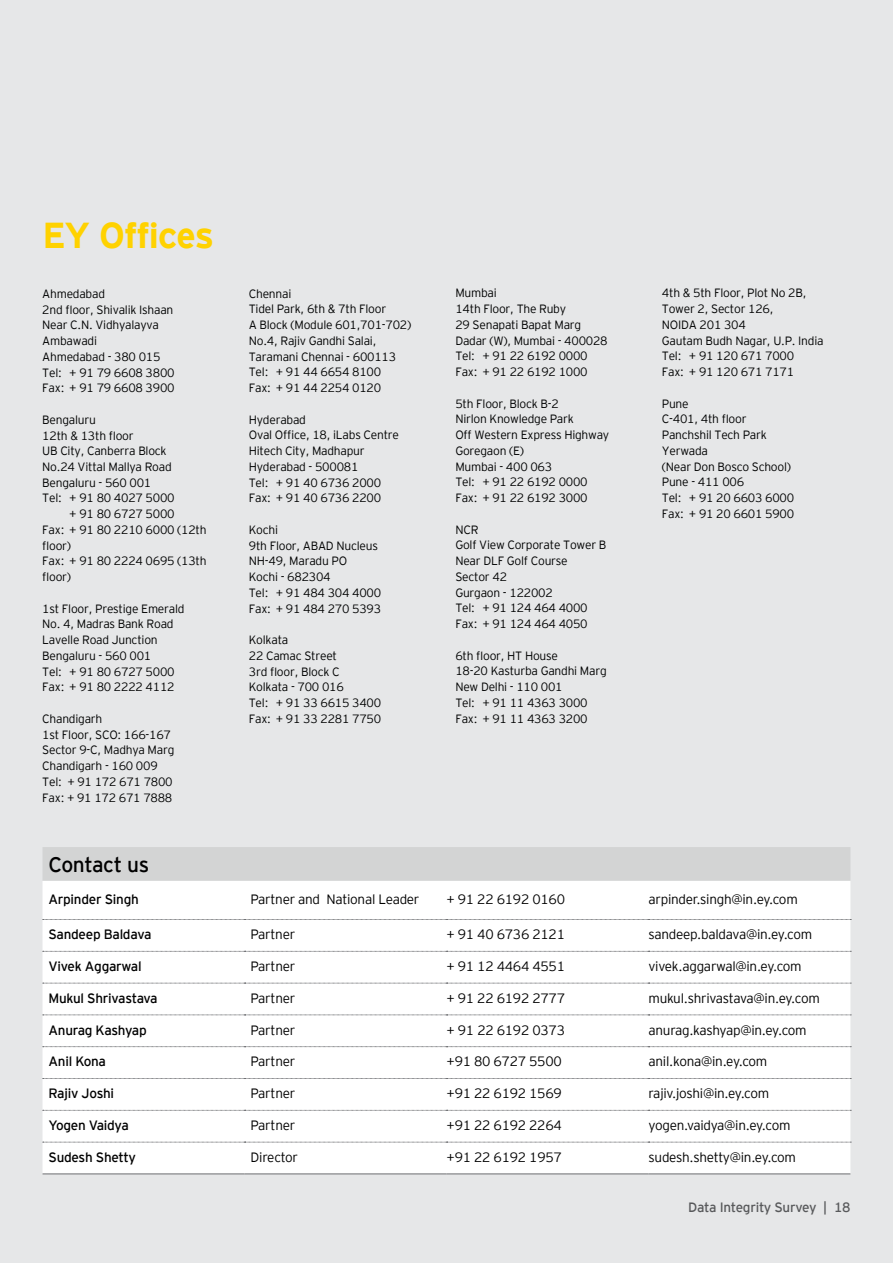
<style>
.page{position:relative;width:893px;height:1263px;background:#e6e7e8}
.page>*{position:absolute;margin:0;border:0;box-sizing:border-box;transform-origin:0 0}
.t1{font:700 36px "EY Interstate";letter-spacing:-.03em;color:#ffd200}
.t2{font:21px "EY Interstate";letter-spacing:-.02em;color:#000}
.t3{font:300 13.5px "EY Interstate";letter-spacing:-.02em;color:#000}
.t4{font:13.5px "EY Interstate";letter-spacing:-.02em;color:#000}
.t5{font:13.5px "EY Interstate";letter-spacing:-.02em;color:#58595b}
.t6{font:300 12px/15.8px "EY Interstate";letter-spacing:-.02em;color:#000101}
</style>
<div class="page">
<div style="left:43px;top:847px;width:807px;height:34px;background:#d3d4d4"></div>
<div style="left:43px;top:881px;width:807px;height:38px;background:#fff"></div>
<div style="left:43px;top:920px;width:807px;height:254px;background:#fff"></div>
<svg style="left:43px;top:919px;width:808px;height:1px"></svg>
<svg style="left:43px;top:951px;width:808px;height:1px"></svg>
<svg style="left:43px;top:983px;width:808px;height:1px"></svg>
<svg style="left:43px;top:1015px;width:808px;height:1px"></svg>
<svg style="left:43px;top:1046px;width:808px;height:1px"></svg>
<svg style="left:43px;top:1078px;width:808px;height:1px"></svg>
<svg style="left:43px;top:1110px;width:808px;height:1px"></svg>
<svg style="left:43px;top:1142px;width:808px;height:1px"></svg>
<hr style="left:43px;top:1174px;width:201px;height:1px;background:#6d6e71">
<hr style="left:244px;top:1174px;width:202px;height:1px;background:#6d6e71">
<hr style="left:446px;top:1174px;width:202px;height:1px;background:#6d6e71">
<hr style="left:648px;top:1174px;width:202px;height:1px;background:#6d6e71">
<h1 class="t1" style="left:43px;top:209px;width:173px">EY Offices</h1>
<p class="t6" style="left:42px;top:285px;width:134px">Ahmedabad<br>2nd floor, Shivalik Ishaan<br>Near C.N. Vidhyalayva<br>Ambawadi<br>Ahmedabad - 380 015<br>Tel: + 91 79 6608 3800<br>Fax: + 91 79 6608 3900</p>
<p class="t6" style="left:42px;top:411px;width:55px">Bengaluru</p>
<p class="t6" style="left:42px;top:427px;width:93px">12th &amp; 13th floor</p>
<p class="t6" style="left:42px;top:442px;width:126px">UB City, Canberra Block</p>
<p class="t6" style="left:42px;top:458px;width:131px">No.24 Vittal Mallya Road</p>
<p class="t6" style="left:42px;top:474px;width:111px">Bengaluru - 560 001</p>
<p class="t6" style="left:42px;top:490px;width:134px">Tel: + 91 80 4027 5000</p>
<p class="t6" style="left:69px;top:505px;width:107px">+ 91 80 6727 5000</p>
<p class="t6" style="left:42px;top:521px;width:166px">Fax: + 91 80 2210 6000 (12th</p>
<p class="t6" style="left:42px;top:537px;width:30px">floor)</p>
<p class="t6" style="left:42px;top:553px;width:166px">Fax: + 91 80 2224 0695 (13th</p>
<p class="t6" style="left:42px;top:568px;width:30px">floor)</p>
<p class="t6" style="left:42px;top:600px;width:144px">1st Floor, Prestige Emerald<br>No. 4, Madras Bank Road<br>Lavelle Road Junction<br>Bengaluru - 560 001<br>Tel: + 91 80 6727 5000<br>Fax: + 91 80 2222 4112</p>
<p class="t6" style="left:42px;top:710px;width:134px">Chandigarh<br>1st Floor, SCO: 166-167<br>Sector 9-C, Madhya Marg<br>Chandigarh - 160 009<br>Tel: + 91 172 671 7800<br>Fax: + 91 172 671 7888</p>
<p class="t6" style="left:249px;top:285px;width:164px">Chennai<br>Tidel Park, 6th &amp; 7th Floor<br>A Block (Module 601,701-702)<br>No.4, Rajiv Gandhi Salai,<br>Taramani Chennai - 600113<br>Tel: + 91 44 6654 8100<br>Fax: + 91 44 2254 0120</p>
<p class="t6" style="left:249px;top:411px;width:152px">Hyderabad<br>Oval Office, 18, iLabs Centre<br>Hitech City, Madhapur<br>Hyderabad - 500081<br>Tel: + 91 40 6736 2000<br>Fax: + 91 40 6736 2200</p>
<p class="t6" style="left:249px;top:521px;width:134px">Kochi<br>9th Floor, ABAD Nucleus<br>NH-49, Maradu PO<br>Kochi - 682304<br>Tel: + 91 484 304 4000<br>Fax: + 91 484 270 5393</p>
<p class="t6" style="left:249px;top:631px;width:134px">Kolkata<br>22 Camac Street<br>3rd floor, Block C<br>Kolkata - 700 016<br>Tel: + 91 33 6615 3400<br>Fax: + 91 33 2281 7750</p>
<p class="t6" style="left:455px;top:285px;width:154px">Mumbai<br>14th Floor, The Ruby<br>29 Senapati Bapat Marg<br>Dadar (W), Mumbai - 400028<br>Tel: + 91 22 6192 0000<br>Fax: + 91 22 6192 1000</p>
<p class="t6" style="left:455px;top:395px;width:155px">5th Floor, Block B-2<br>Nirlon Knowledge Park<br>Off Western Express Highway<br>Goregaon (E)<br>Mumbai - 400 063<br>Tel: + 91 22 6192 0000<br>Fax: + 91 22 6192 3000</p>
<p class="t6" style="left:455px;top:521px;width:152px">NCR<br>Golf View Corporate Tower B<br>Near DLF Golf Course<br>Sector 42<br>Gurgaon - 122002<br>Tel: + 91 124 464 4000<br>Fax: + 91 124 464 4050</p>
<p class="t6" style="left:455px;top:647px;width:153px">6th floor, HT House<br>18-20 Kasturba Gandhi Marg<br>New Delhi - 110 001<br>Tel: + 91 11 4363 3000<br>Fax: + 91 11 4363 3200</p>
<p class="t6" style="left:662px;top:284px;width:163px">4th &amp; 5th Floor, Plot No 2B,<br>Tower 2, Sector 126,<br>NOIDA 201 304<br>Gautam Budh Nagar, U.P. India<br>Tel: + 91 120 671 7000<br>Fax: + 91 120 671 7171</p>
<p class="t6" style="left:662px;top:395px;width:134px">Pune<br>C-401, 4th floor<br>Panchshil Tech Park<br>Yerwada<br>(Near Don Bosco School)<br>Pune - 411 006<br>Tel: + 91 20 6603 6000<br>Fax: + 91 20 6601 5900</p>
<h2 class="t2" style="left:49px;top:850px;width:102px">Contact us</h2>
<p class="t4" style="left:49px;top:890px;width:92px">Arpinder Singh</p>
<p class="t3" style="left:250px;top:890px;width:170px">Partner and National Leader</p>
<p class="t3" style="left:446px;top:890px;width:120px">+ 91 22 6192 0160</p>
<p class="t3" style="left:648px;top:890px;width:151px">arpinder.singh@in.ey.com</p>
<p class="t4" style="left:49px;top:925px;width:104px">Sandeep Baldava</p>
<p class="t3" style="left:251px;top:925px;width:46px">Partner</p>
<p class="t3" style="left:446px;top:925px;width:120px">+ 91 40 6736 2121</p>
<p class="t3" style="left:648px;top:925px;width:165px">sandeep.baldava@in.ey.com</p>
<p class="t4" style="left:49px;top:957px;width:95px">Vivek Aggarwal</p>
<p class="t3" style="left:251px;top:957px;width:46px">Partner</p>
<p class="t3" style="left:446px;top:957px;width:120px">+ 91 12 4464 4551</p>
<p class="t3" style="left:648px;top:957px;width:155px">vivek.aggarwal@in.ey.com</p>
<p class="t4" style="left:49px;top:988px;width:111px">Mukul Shrivastava</p>
<p class="t3" style="left:251px;top:988px;width:46px">Partner</p>
<p class="t3" style="left:446px;top:988px;width:120px">+ 91 22 6192 2777</p>
<p class="t3" style="left:648px;top:988px;width:173px">mukul.shrivastava@in.ey.com</p>
<p class="t4" style="left:49px;top:1020px;width:100px">Anurag Kashyap</p>
<p class="t3" style="left:251px;top:1020px;width:46px">Partner</p>
<p class="t3" style="left:447px;top:1020px;width:120px">+ 91 22 6192 0373</p>
<p class="t3" style="left:648px;top:1020px;width:160px">anurag.kashyap@in.ey.com</p>
<p class="t4" style="left:49px;top:1052px;width:59px">Anil Kona</p>
<p class="t3" style="left:251px;top:1052px;width:46px">Partner</p>
<p class="t3" style="left:447px;top:1052px;width:117px">+91 80 6727 5500</p>
<p class="t3" style="left:649px;top:1052px;width:120px">anil.kona@in.ey.com</p>
<p class="t4" style="left:49px;top:1084px;width:67px">Rajiv Joshi</p>
<p class="t3" style="left:251px;top:1084px;width:46px">Partner</p>
<p class="t3" style="left:447px;top:1084px;width:117px">+91 22 6192 1569</p>
<p class="t3" style="left:649px;top:1084px;width:122px">rajiv.joshi@in.ey.com</p>
<p class="t4" style="left:49px;top:1116px;width:82px">Yogen Vaidya</p>
<p class="t3" style="left:251px;top:1116px;width:46px">Partner</p>
<p class="t3" style="left:447px;top:1116px;width:117px">+91 22 6192 2264</p>
<p class="t3" style="left:649px;top:1116px;width:143px">yogen.vaidya@in.ey.com</p>
<p class="t4" style="left:49px;top:1147px;width:89px">Sudesh Shetty</p>
<p class="t3" style="left:251px;top:1147px;width:49px">Director</p>
<p class="t3" style="left:447px;top:1147px;width:117px">+91 22 6192 1957</p>
<p class="t3" style="left:649px;top:1147px;width:149px">sudesh.shetty@in.ey.com</p>
<p class="t5" style="left:688px;top:1198px;width:164px">Data Integrity Survey | 18</p>
</div>
